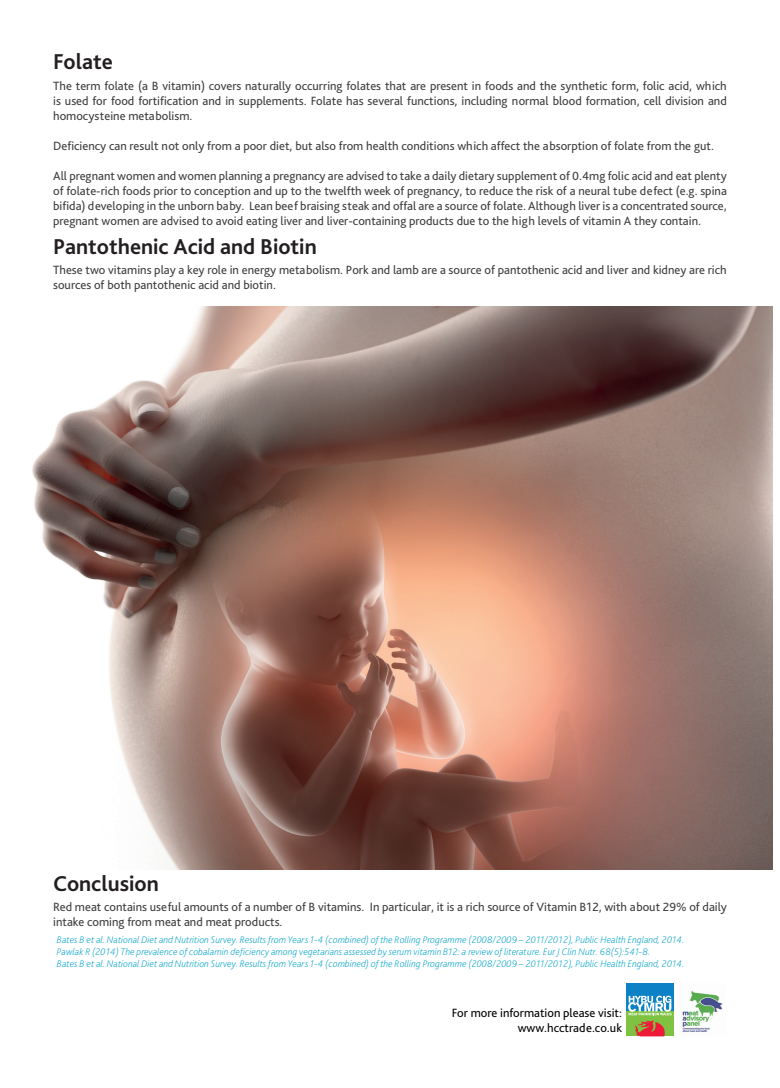
<style>
.page{position:relative;width:780px;height:1088px;background:#fff}
.page>*{position:absolute;margin:0;border:0;box-sizing:border-box;transform-origin:0 0}
.t1{font:700 22.5px "Bliss Pro";color:#231f20}
.t2{font:12.5px/15px "Bliss Pro";color:#3e3e3f}
.t3{font:12.5px/15px "Bliss Pro";color:#000;text-align:right}
.t4{font:italic 200 10px/12px "Bliss Pro";color:#00a2c8}
</style>
<div class="page">
<img style="left:682px;top:990px;width:41px;height:42px">
<div style="left:626px;top:983px;width:48px;height:29px;background:#0c81c5"></div>
<div style="left:626px;top:1011px;width:48px;height:25px;background:#7fc241"></div>
<svg style="left:628px;top:995px;width:43px;height:41px"></svg>
<img style="left:32px;top:307px;width:740px;height:562px">
<h1 class="t1" style="left:53px;top:48px;width:61px">Folate</h1>
<p class="t2" style="left:53px;top:78px;width:675px;text-align:justify">The term folate (a B vitamin) covers naturally occurring folates that are present in foods and the synthetic form, folic acid, which is used for food fortification and in supplements. Folate has several functions, including normal blood formation, cell division and homocysteine metabolism.</p>
<p class="t2" style="left:53px;top:138px;width:662px">Deficiency can result not only from a poor diet, but also from health conditions which affect the absorption of folate from the gut.</p>
<p class="t2" style="left:53px;top:168px;width:675px;text-align:justify">All pregnant women and women planning a pregnancy are advised to take a daily dietary supplement of 0.4mg folic acid and eat plenty of folate-rich foods prior to conception and up to the twelfth week of pregnancy, to reduce the risk of a neural tube defect (e.g. spina bifida) developing in the unborn baby. Lean beef braising steak and offal are a source of folate. Although liver is a concentrated source, pregnant women are advised to avoid eating liver and liver-containing products due to the high levels of vitamin A they contain.</p>
<h1 class="t1" style="left:53px;top:232px;width:265px">Pantothenic Acid and Biotin</h1>
<p class="t2" style="left:53px;top:262px;width:675px">These two vitamins play a key role in energy metabolism. Pork and lamb are a source of pantothenic acid and liver and kidney are rich sources of both pantothenic acid and biotin.</p>
<h1 class="t1" style="left:53px;top:869px;width:107px">Conclusion</h1>
<p class="t2" style="left:53px;top:899px;width:675px">Red meat contains useful amounts of a number of B vitamins. In particular, it is a rich source of Vitamin B12, with about 29% of daily intake coming from meat and meat products.</p>
<p class="t4" style="left:57px;top:933px;width:628px">Bates B et al. National Diet and Nutrition Survey. Results from Years 1-4 (combined) of the Rolling Programme (2008/2009 – 2011/2012), Public Health England, 2014.<br>Pawlak R (2014) The prevalence of cobalamin deficiency among vegetarians assessed by serum vitamin B12: a review of literature. Eur J Clin Nutr. 68(5):541-8.<br>Bates B et al. National Diet and Nutrition Survey. Results from Years 1-4 (combined) of the Rolling Programme (2008/2009 – 2011/2012), Public Health England, 2014.</p>
<p class="t3" style="left:452px;top:1005px;width:172px">For more information please visit: www.hcctrade.co.uk</p>
</div>
